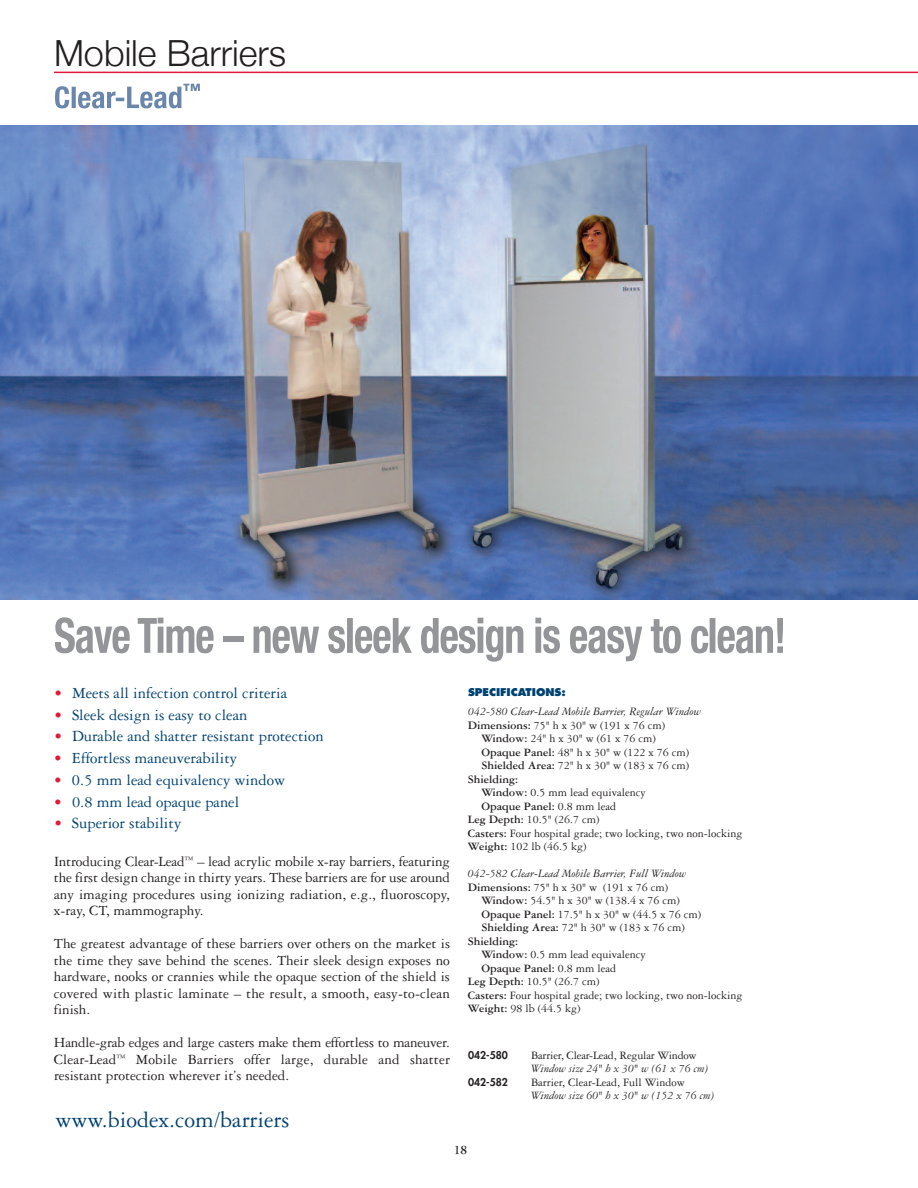
<style>
.page{position:relative;width:918px;height:1188px;background:#fff}
.page>*{position:absolute;margin:0;border:0;box-sizing:border-box;transform-origin:0 0}
.t1{font:300 36px "Helvetica Neue";color:#231f20}
.t2{font:24px "Garamond Three";color:#004270}
.t3{font:16.5px "Garamond Three";color:#004270}
.t4{font:15px/16.5px "Garamond Three";letter-spacing:.005em;color:#231f20;text-align:justify}
.t5{font:700 13.5px "Garamond Three";color:#231f20}
.t6{font:12px "Garamond Three";color:#231f20}
.t7{font:italic 12px/13.5px "Garamond Three";color:#231f20}
.t8{font:700 12px "Garamond Three";color:#231f20}
.t9{font:800 10.5px "Futura";color:#004270}
.t10{font:800 10.5px "Futura";color:#231f20}
.s1{color:#e51836}
.s2{font-weight:700}
.s3{font-weight:400}
.s4{font-weight:700;font-style:normal}
.s5{font-style:normal}
</style>
<div class="page">
<img style="left:0;top:125px;width:918px;height:474px">
<svg style="left:55px;top:86px;width:98px;height:22px"></svg>
<svg style="left:183px;top:84px;width:17px;height:7px"></svg>
<hr style="left:54px;top:72px;width:864px;height:1px;background:#e4183e">
<svg style="left:55px;top:617px;width:139px;height:36px"></svg>
<div style="left:223px;top:636px;width:21px;height:5px;background:#939598"></div>
<svg style="left:254px;top:618px;width:137px;height:35px"></svg>
<h1 class="t1" style="left:54px;top:31px;width:234px">Mobile Barriers</h1>
<p class="t3" style="left:54px;top:687px;width:235px"><span class="s1">•</span> Meets all infection control criteria</p>
<p class="t3" style="left:54px;top:709px;width:195px"><span class="s1">•</span> Sleek design is easy to clean</p>
<p class="t3" style="left:54px;top:731px;width:271px"><span class="s1">•</span> Durable and shatter resistant protection</p>
<p class="t3" style="left:54px;top:753px;width:185px"><span class="s1">•</span> Effortless maneuverability</p>
<p class="t3" style="left:54px;top:774px;width:233px"><span class="s1">•</span> 0.5 mm lead equivalency window</p>
<p class="t3" style="left:54px;top:796px;width:187px"><span class="s1">•</span> 0.8 mm lead opaque panel</p>
<p class="t3" style="left:54px;top:818px;width:129px"><span class="s1">•</span> Superior stability</p>
<p class="t4" style="left:54px;top:854px;width:398px">Introducing Clear-Lead<sup>™</sup> – lead acrylic mobile x-ray barriers, featuring the first design change in thirty years. These barriers are for use around any imaging procedures using ionizing radiation, e.g., fluoroscopy, x-ray, CT, mammography.</p>
<p class="t4" style="left:54px;top:937px;width:398px">The greatest advantage of these barriers over others on the market is the time they save behind the scenes. Their sleek design exposes no hardware, nooks or crannies while the opaque section of the shield is covered with plastic laminate – the result, a smooth, easy-to-clean finish.</p>
<p class="t4" style="left:54px;top:1036px;width:398px">Handle-grab edges and large casters make them effortless to maneuver.<br>Clear-Lead<sup>™</sup> Mobile Barriers offer large, durable and shatter resistant protection wherever it’s needed.</p>
<h2 class="t2" style="left:56px;top:1112px;width:236px">www.biodex.com/barriers</h2>
<p class="t9" style="left:468px;top:687px;width:99px">SPECIFICATIONS:</p>
<p class="t7" style="left:468px;top:706px;width:234px">042-580 Clear-Lead Mobile Barrier, Regular Window</p>
<p class="t6" style="left:468px;top:721px;width:199px"><span class="s2">Dimensions:</span> 75" h x 30" w (191 x 76 cm)</p>
<p class="t6" style="left:481px;top:734px;width:176px"><span class="s2">Window:</span> 24" h x 30" w (61 x 76 cm)</p>
<p class="t6" style="left:481px;top:748px;width:209px"><span class="s2">Opaque Panel:</span> 48" h x 30" w (122 x 76 cm)</p>
<p class="t6" style="left:481px;top:761px;width:209px"><span class="s2">Shielded Area:</span> 72" h x 30" w (183 x 76 cm)</p>
<p class="t8" style="left:468px;top:775px;width:52px">Shielding:</p>
<p class="t6" style="left:481px;top:788px;width:166px"><span class="s2">Window:</span> 0.5 mm lead equivalency</p>
<p class="t8" style="left:481px;top:802px;width:136px">Opaque Panel: <span class="s3">0.8 mm lead</span></p>
<p class="t6" style="left:468px;top:815px;width:133px"><span class="s2">Leg Depth:</span> 10.5" (26.7 cm)</p>
<p class="t6" style="left:468px;top:829px;width:276px"><span class="s2">Casters:</span> Four hospital grade; two locking, two non-locking</p>
<p class="t6" style="left:468px;top:842px;width:120px"><span class="s2">Weight:</span> 102 lb (46.5 kg)</p>
<p class="t7" style="left:468px;top:868px;width:220px">042-582 Clear-Lead Mobile Barrier, Full Window<br><span class="s4">Dimensions:</span> <span class="s5">75" h x 30" w (191 x 76 cm)</span></p>
<p class="t6" style="left:481px;top:896px;width:200px"><span class="s2">Window:</span> 54.5" h x 30" w (138.4 x 76 cm)</p>
<p class="t6" style="left:481px;top:910px;width:221px"><span class="s2">Opaque Panel:</span> 17.5" h x 30" w (44.5 x 76 cm)</p>
<p class="t6" style="left:481px;top:923px;width:205px"><span class="s2">Shielding Area:</span> 72" h 30" w (183 x 76 cm)</p>
<p class="t8" style="left:468px;top:937px;width:52px">Shielding:</p>
<p class="t6" style="left:481px;top:950px;width:166px"><span class="s2">Window:</span> 0.5 mm lead equivalency</p>
<p class="t8" style="left:481px;top:964px;width:136px">Opaque Panel: <span class="s3">0.8 mm lead</span></p>
<p class="t6" style="left:468px;top:977px;width:133px"><span class="s2">Leg Depth:</span> 10.5" (26.7 cm)</p>
<p class="t6" style="left:468px;top:991px;width:276px"><span class="s2">Casters:</span> Four hospital grade; two locking, two non-locking</p>
<p class="t6" style="left:468px;top:1004px;width:114px"><span class="s2">Weight:</span> 98 lb (44.5 kg)</p>
<p class="t10" style="left:468px;top:1050px;width:41px">042-580</p>
<p class="t6" style="left:531px;top:1051px;width:167px">Barrier, Clear-Lead, Regular Window</p>
<p class="t7" style="left:531px;top:1063px;width:179px">Window size 24" h x 30" w (61 x 76 cm)</p>
<p class="t10" style="left:468px;top:1077px;width:41px">042-582</p>
<p class="t6" style="left:531px;top:1078px;width:155px">Barrier, Clear-Lead, Full Window</p>
<p class="t7" style="left:531px;top:1090px;width:185px">Window size 60" h x 30" w (152 x 76 cm)</p>
<p class="t5" style="left:454px;top:1145px;width:15px">18</p>
</div>
